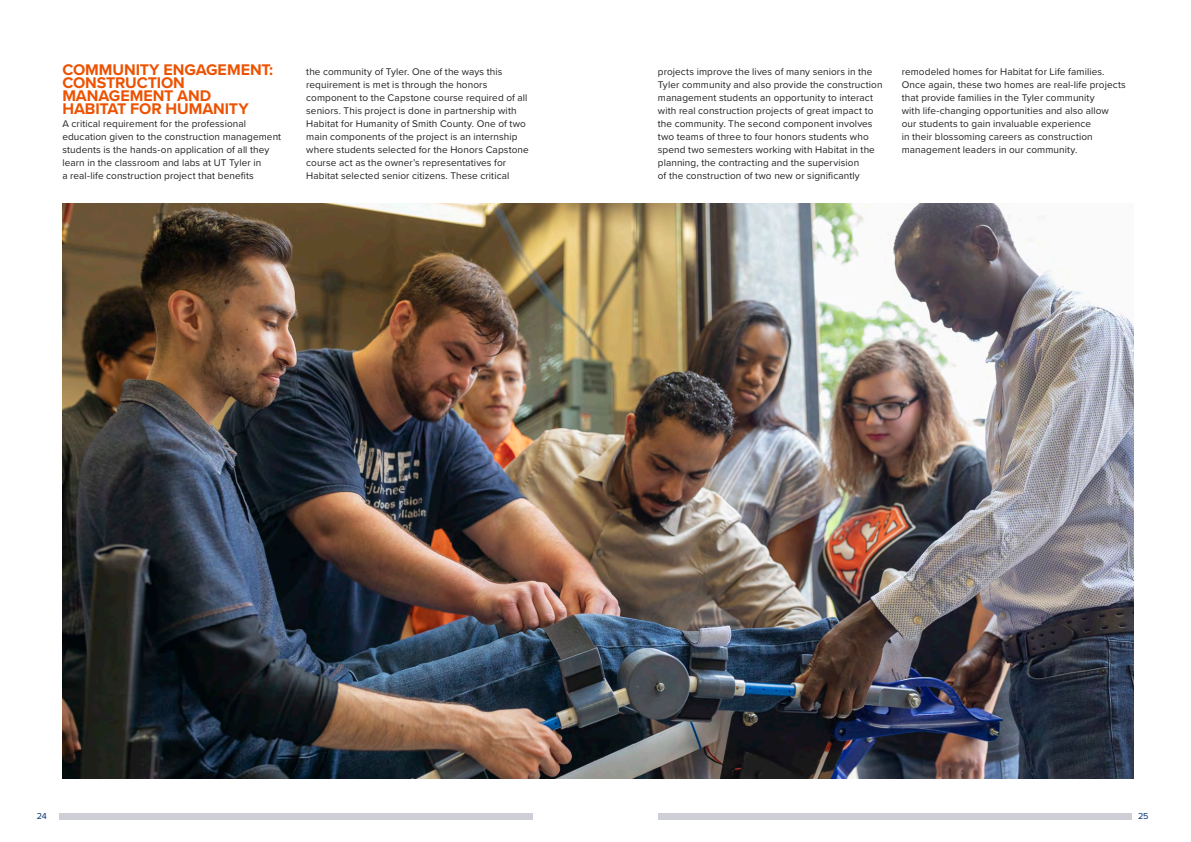
<style>
.page{position:relative;width:1191px;height:842px;background:#fff}
.page>*{position:absolute;margin:0;border:0;box-sizing:border-box;transform-origin:0 0}
.t1{font:700 16px/13px "Proxima Nova";letter-spacing:-.005em;color:#ed5200}
.t2{font:10px/13px "Proxima Nova";letter-spacing:.01em;color:#231f20}
.t3{font:9px "Proxima Nova";color:#002f73}
</style>
<div class="page">
<div style="left:60px;top:813px;width:473px;height:6px;background:#cecfd6"></div>
<div style="left:658px;top:813px;width:473px;height:6px;background:#cecfd6"></div>
<img style="left:62px;top:204px;width:1071px;height:575px">
<h1 class="t1" style="left:62px;top:63px;width:212px">COMMUNITY ENGAGEMENT:<br>CONSTRUCTION<br>MANAGEMENT AND<br>HABITAT FOR HUMANITY</h1>
<p class="t2" style="left:62px;top:117px;width:220px">A critical requirement for the professional education given to the construction management students is the hands-on application of all they learn in the classroom and labs at UT Tyler in<br>a real-life construction project that benefits</p>
<p class="t2" style="left:306px;top:65px;width:224px">the community of Tyler. One of the ways this requirement is met is through the honors component to the Capstone course required of all seniors. This project is done in partnership with Habitat for Humanity of Smith County. One of two main components of the project is an internship where students selected for the Honors Capstone course act as the owner’s representatives for Habitat selected senior citizens. These critical</p>
<p class="t2" style="left:658px;top:65px;width:226px">projects improve the lives of many seniors in the Tyler community and also provide the construction management students an opportunity to interact with real construction projects of great impact to the community. The second component involves two teams of three to four honors students who spend two semesters working with Habitat in the planning, the contracting and the supervision<br>of the construction of two new or significantly</p>
<p class="t2" style="left:901px;top:65px;width:226px">remodeled homes for Habitat for Life families.<br>Once again, these two homes are real-life projects that provide families in the Tyler community<br>with life-changing opportunities and also allow our students to gain invaluable experience<br>in their blossoming careers as construction management leaders in our community.</p>
<p class="t3" style="left:37px;top:809px;width:11px">24</p>
<p class="t3" style="left:1138px;top:809px;width:12px">25</p>
</div>
